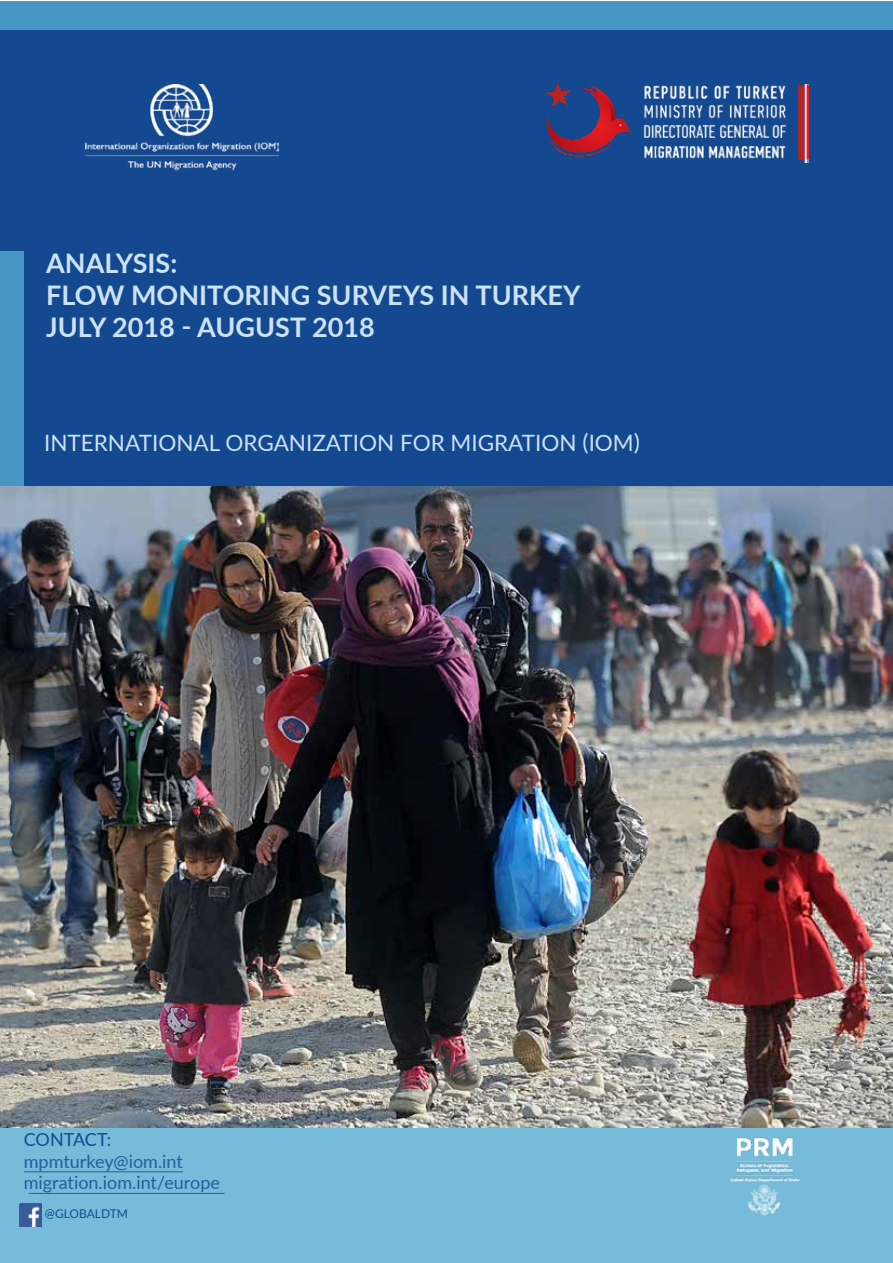
<style>
.page{position:relative;width:893px;height:1263px;background:#fff}
.page>*{position:absolute;margin:0;border:0;box-sizing:border-box;transform-origin:0 0}
.t1{font:700 27px/32.4px "Lato";color:#cce2f5}
.t2{font:22.5px "Lato";color:#cce2f5}
.t3{font:18px/21.6px "Lato";color:#215e9e}
.t4{font:18px "Lato";letter-spacing:-.005em;color:#144991}
.t5{font:12px "Lato";color:#144991}
</style>
<div class="page">
<div style="left:0;top:1128px;width:893px;height:135px;background:#76bbd9"></div>
<div style="left:0;top:1px;width:893px;height:509px;background:#144991"></div>
<div style="left:0;top:1px;width:893px;height:29px;background:#4796c3"></div>
<div style="left:0;top:251px;width:24px;height:259px;background:#4796c3"></div>
<hr style="left:24px;top:1171px;width:159px;height:1px;background:#215e9e">
<hr style="left:28px;top:1193px;width:197px;height:1px;background:#215e9e">
<img style="left:20px;top:1204px;width:22px;height:22px">
<img style="left:85px;top:85px;width:193px;height:86px">
<img style="left:729px;top:1137px;width:71px;height:79px">
<img style="left:546px;top:85px;width:262px;height:77px">
<img style="left:0;top:486px;width:893px;height:642px">
<p class="t1" style="left:46px;top:245px;width:536px">ANALYSIS:<br>FLOW MONITORING SURVEYS IN TURKEY<br>JULY 2018 - AUGUST 2018</p>
<p class="t2" style="left:44px;top:426px;width:597px">INTERNATIONAL ORGANIZATION FOR MIGRATION (IOM)</p>
<p class="t4" style="left:24px;top:1126px;width:89px">CONTACT:</p>
<p class="t3" style="left:24px;top:1149px;width:198px">mpmturkey@iom.int migration.iom.int/europe</p>
<p class="t5" style="left:45px;top:1205px;width:85px">@GLOBALDTM</p>
</div>
